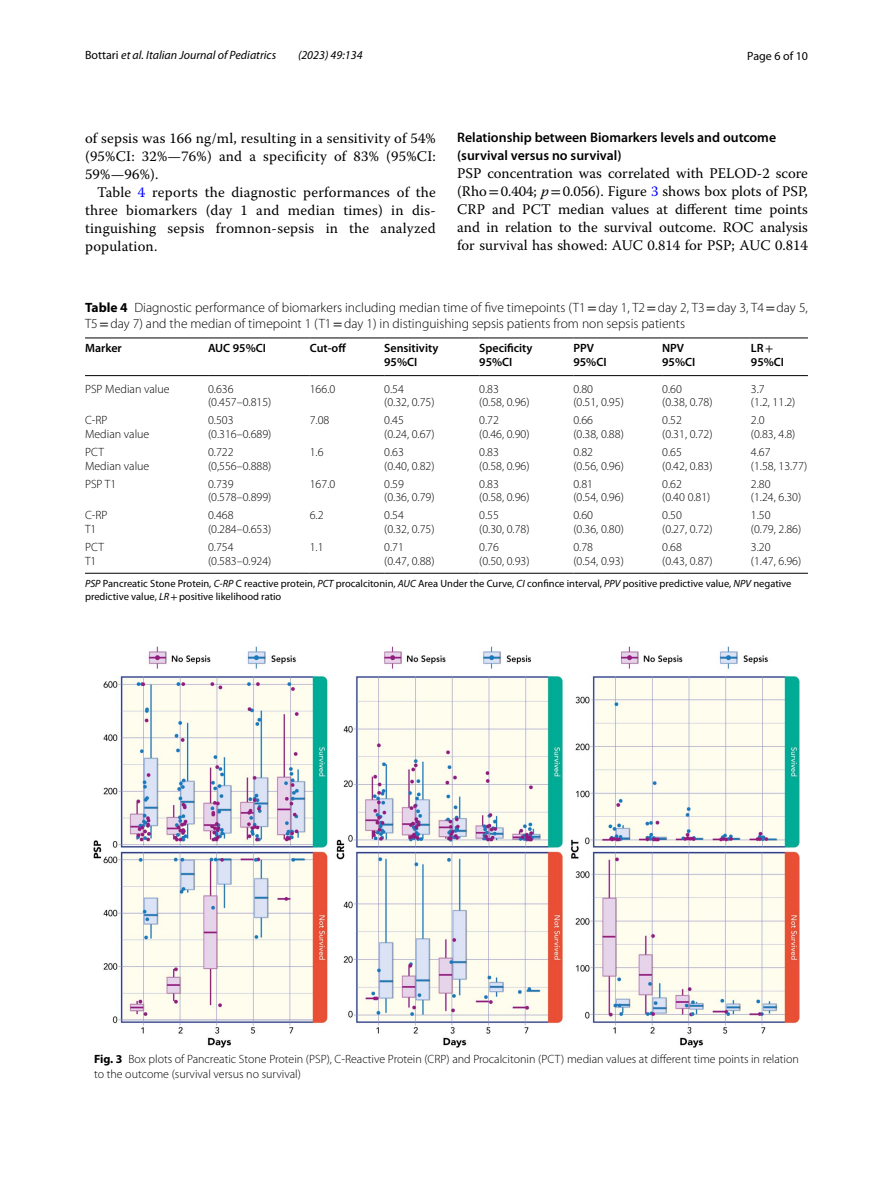
<style>
.page{position:relative;width:893px;height:1187px;background:#fff}
.page>*{position:absolute;margin:0;border:0;box-sizing:border-box;transform-origin:0 0}
.t1{font:14.7px/18px "Warnock Pro";letter-spacing:.015em;color:#000;text-align:justify}
.t2{font:600 13.8px/18px "Myriad Pro";color:#000}
.t3{font:300 13.5px/16.5px "Myriad Pro";color:#000}
.t4{font:300 12px/13.5px "Myriad Pro";color:#000}
.t5{font:600 12px/13.5px "Myriad Pro";color:#000}
.t6{font:italic 12px "Myriad Pro";color:#000}
.t7{font:12px "Myriad Pro";color:#000}
.t8{font:10.5px/12.8px "Myriad Pro";color:#000}
.s1{font-style:normal}
.s2{color:#00f}
.s3{font-family:"STIX"}
.s4{font-style:italic}
.s5{font-weight:700}
.s6{font-family:"STIX";font-weight:400}
</style>
<div class="page">
<hr style="left:85px;top:337px;width:123px;height:1px;background:#000">
<hr style="left:85px;top:375px;width:123px;height:1px;background:#000">
<hr style="left:208px;top:337px;width:102px;height:1px;background:#000">
<hr style="left:208px;top:375px;width:102px;height:1px;background:#000">
<hr style="left:310px;top:337px;width:74px;height:1px;background:#000">
<hr style="left:310px;top:375px;width:74px;height:1px;background:#000">
<hr style="left:384px;top:337px;width:95px;height:1px;background:#000">
<hr style="left:384px;top:375px;width:95px;height:1px;background:#000">
<hr style="left:479px;top:337px;width:94px;height:1px;background:#000">
<hr style="left:479px;top:375px;width:94px;height:1px;background:#000">
<hr style="left:573px;top:337px;width:89px;height:1px;background:#000">
<hr style="left:573px;top:375px;width:89px;height:1px;background:#000">
<hr style="left:662px;top:337px;width:89px;height:1px;background:#000">
<hr style="left:662px;top:375px;width:89px;height:1px;background:#000">
<hr style="left:751px;top:337px;width:57px;height:1px;background:#000">
<hr style="left:751px;top:375px;width:57px;height:1px;background:#000">
<hr style="left:85px;top:573px;width:123px;height:1px;background:#000">
<hr style="left:208px;top:573px;width:102px;height:1px;background:#000">
<hr style="left:310px;top:573px;width:74px;height:1px;background:#000">
<hr style="left:384px;top:573px;width:95px;height:1px;background:#000">
<hr style="left:479px;top:573px;width:94px;height:1px;background:#000">
<hr style="left:573px;top:573px;width:89px;height:1px;background:#000">
<hr style="left:662px;top:573px;width:89px;height:1px;background:#000">
<hr style="left:751px;top:573px;width:57px;height:1px;background:#000">
<img style="left:93px;top:646px;width:707px;height:401px">
<p class="t6" style="left:85px;top:48px;width:193px"><span class="s1">Bottari</span> et al. Italian Journal of Pediatrics</p>
<p class="t6" style="left:298px;top:48px;width:66px">(2023) 49:134</p>
<p class="t7" style="left:747px;top:48px;width:62px">Page 6 of 10</p>
<p class="t1" style="left:85px;top:128px;width:352px">of sepsis was 166 ng/ml, resulting in a sensitivity of 54% (95%CI: 32%—76%) and a specificity of 83% (95%CI:<br>59%—96%).</p>
<p class="t1" style="left:85px;top:182px;width:352px;text-indent:12px">Table <span class="s2">4</span> reports the diagnostic performances of the three biomarkers (day 1 and median times) in dis&shy;tinguishing sepsis fromnon-sepsis in the analyzed population.</p>
<p class="t2" style="left:457px;top:128px;width:320px">Relationship between Biomarkers levels and outcome (survival versus no survival)</p>
<p class="t1" style="left:457px;top:164px;width:352px">PSP concentration was correlated with PELOD-2 score (Rho<span class="s3">=</span>0.404; <span class="s4">p</span><span class="s3">=</span>0.056). Figure <span class="s2">3</span> shows box plots of PSP, CRP and PCT median values at different time points and in relation to the survival outcome. ROC analysis for survival has showed: AUC 0.814 for PSP; AUC 0.814</p>
<p class="t3" style="left:85px;top:299px;width:724px"><span class="s5">Table 4</span> Diagnostic performance of biomarkers including median time of five timepoints (T1<span class="s6">=</span>day 1, T2<span class="s6">=</span>day 2, T3<span class="s6">=</span>day 3, T4<span class="s6">=</span>day 5,<br>T5<span class="s6">=</span>day 7) and the median of timepoint 1 (T1<span class="s6">=</span>day 1) in distinguishing sepsis patients from non sepsis patients</p>
<p class="t5" style="left:85px;top:341px;width:38px">Marker</p>
<p class="t5" style="left:208px;top:341px;width:59px">AUC 95%CI</p>
<p class="t5" style="left:310px;top:341px;width:38px">Cut-off</p>
<p class="t5" style="left:384px;top:341px;width:56px">Sensitivity<br>95%CI</p>
<p class="t5" style="left:479px;top:341px;width:55px">Specificity<br>95%CI</p>
<p class="t5" style="left:573px;top:341px;width:35px">PPV<br>95%CI</p>
<p class="t5" style="left:662px;top:341px;width:35px">NPV<br>95%CI</p>
<p class="t5" style="left:751px;top:341px;width:35px">LR<span class="s6">+<br></span>95%CI</p>
<p class="t4" style="left:85px;top:382px;width:86px">PSP Median value</p>
<p class="t4" style="left:208px;top:382px;width:65px">0.636 (0.457–0.815)</p>
<p class="t4" style="left:310px;top:382px;width:27px">166.0</p>
<p class="t4" style="left:384px;top:382px;width:52px">0.54<br>(0.32, 0.75)</p>
<p class="t4" style="left:479px;top:382px;width:52px">0.83<br>(0.58, 0.96)</p>
<p class="t4" style="left:573px;top:382px;width:52px">0.80<br>(0.51, 0.95)</p>
<p class="t4" style="left:662px;top:382px;width:52px">0.60<br>(0.38, 0.78)</p>
<p class="t4" style="left:751px;top:382px;width:46px">3.7<br>(1.2, 11.2)</p>
<p class="t4" style="left:85px;top:414px;width:66px">C-RP<br>Median value</p>
<p class="t4" style="left:208px;top:414px;width:65px">0.503 (0.316–0.689)</p>
<p class="t4" style="left:310px;top:414px;width:21px">7.08</p>
<p class="t4" style="left:384px;top:414px;width:52px">0.45<br>(0.24, 0.67)</p>
<p class="t4" style="left:479px;top:414px;width:52px">0.72<br>(0.46, 0.90)</p>
<p class="t4" style="left:573px;top:414px;width:52px">0.66<br>(0.38, 0.88)</p>
<p class="t4" style="left:662px;top:414px;width:52px">0.52<br>(0.31, 0.72)</p>
<p class="t4" style="left:751px;top:414px;width:46px">2.0<br>(0.83, 4.8)</p>
<p class="t4" style="left:85px;top:445px;width:66px">PCT<br>Median value</p>
<p class="t4" style="left:208px;top:445px;width:65px">0.722 (0,556–0.888)</p>
<p class="t4" style="left:310px;top:445px;width:15px">1.6</p>
<p class="t4" style="left:384px;top:445px;width:52px">0.63<br>(0.40, 0.82)</p>
<p class="t4" style="left:479px;top:445px;width:52px">0.83<br>(0.58, 0.96)</p>
<p class="t4" style="left:573px;top:445px;width:52px">0.82<br>(0.56, 0.96)</p>
<p class="t4" style="left:662px;top:445px;width:52px">0.65<br>(0.42, 0.83)</p>
<p class="t4" style="left:751px;top:445px;width:58px">4.67<br>(1.58, 13.77)</p>
<p class="t4" style="left:85px;top:477px;width:33px">PSP T1</p>
<p class="t4" style="left:208px;top:477px;width:65px">0.739 (0.578–0.899)</p>
<p class="t4" style="left:310px;top:477px;width:27px">167.0</p>
<p class="t4" style="left:384px;top:477px;width:52px">0.59<br>(0.36, 0.79)</p>
<p class="t4" style="left:479px;top:477px;width:52px">0.83<br>(0.58, 0.96)</p>
<p class="t4" style="left:573px;top:477px;width:52px">0.81<br>(0.54, 0.96)</p>
<p class="t4" style="left:662px;top:477px;width:50px">0.62<br>(0.40 0.81)</p>
<p class="t4" style="left:751px;top:477px;width:52px">2.80<br>(1.24, 6.30)</p>
<p class="t4" style="left:85px;top:509px;width:24px">C-RP<br>T1</p>
<p class="t4" style="left:208px;top:509px;width:65px">0.468 (0.284–0.653)</p>
<p class="t4" style="left:310px;top:509px;width:15px">6.2</p>
<p class="t4" style="left:384px;top:509px;width:52px">0.54<br>(0.32, 0.75)</p>
<p class="t4" style="left:479px;top:509px;width:52px">0.55<br>(0.30, 0.78)</p>
<p class="t4" style="left:573px;top:509px;width:52px">0.60<br>(0.36, 0.80)</p>
<p class="t4" style="left:662px;top:509px;width:52px">0.50<br>(0.27, 0.72)</p>
<p class="t4" style="left:751px;top:509px;width:52px">1.50<br>(0.79, 2.86)</p>
<p class="t4" style="left:85px;top:540px;width:20px">PCT<br>T1</p>
<p class="t4" style="left:208px;top:540px;width:65px">0.754 (0.583–0.924)</p>
<p class="t4" style="left:310px;top:540px;width:15px">1.1</p>
<p class="t4" style="left:384px;top:540px;width:52px">0.71<br>(0.47, 0.88)</p>
<p class="t4" style="left:479px;top:540px;width:52px">0.76<br>(0.50, 0.93)</p>
<p class="t4" style="left:573px;top:540px;width:52px">0.78<br>(0.54, 0.93)</p>
<p class="t4" style="left:662px;top:540px;width:52px">0.68<br>(0.43, 0.87)</p>
<p class="t4" style="left:751px;top:540px;width:52px">3.20<br>(1.47, 6.96)</p>
<p class="t8" style="left:85px;top:576px;width:708px"><span class="s4">PSP</span> Pancreatic Stone Protein, <span class="s4">C-RP</span> C reactive protein, <span class="s4">PCT</span> procalcitonin, <span class="s4">AUC</span> Area Under the Curve, <span class="s4">CI</span> confince interval, <span class="s4">PPV</span> positive predictive value, <span class="s4">NPV</span> negative predictive value, <span class="s4">LR</span><span class="s3">+</span>positive likelihood ratio</p>
<p class="t4" style="left:94px;top:1051px;width:706px;line-height:15px"><span class="s5">Fig. 3</span> Box plots of Pancreatic Stone Protein (PSP), C-Reactive Protein (CRP) and Procalcitonin (PCT) median values at different time points in relation to the outcome (survival versus no survival)</p>
</div>
